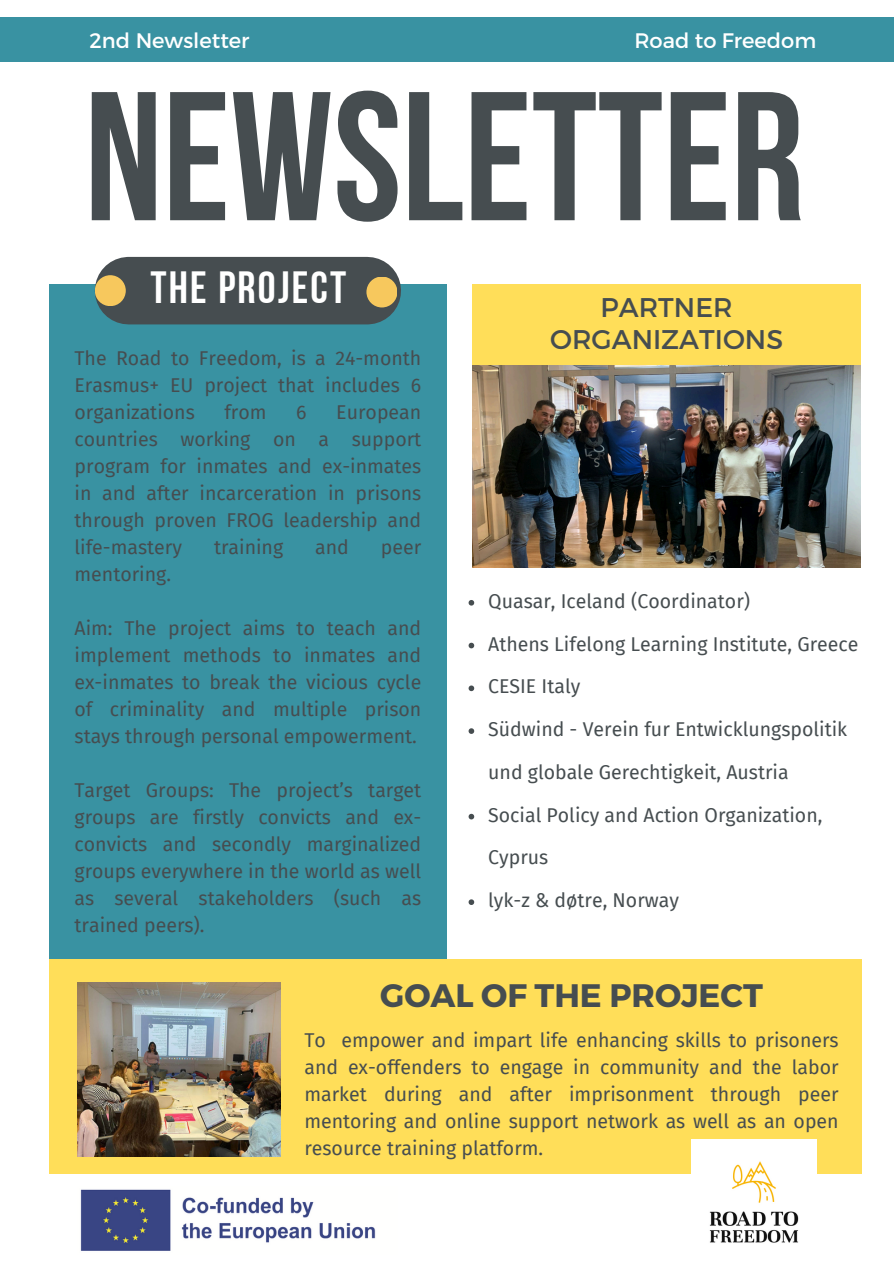
<style>
.page{position:relative;width:894px;height:1264px;background:#fff}
.page>*{position:absolute;margin:0;border:0;box-sizing:border-box;transform-origin:0 0}
.t1{font:183px "Bebas Neue Cyrillic";color:#464d50}
.t2{font:45px "Bebas Neue Cyrillic";letter-spacing:.05em;color:#fff}
.t3{font:700 32.55px "Montserrat";color:#464d50}
.t4{font:27px/31.5px "Montserrat";color:#464d50;text-align:center}
.t5{font:21px "Montserrat";color:#fff}
.t6{font:19.5px/27px "Fira Sans";color:#464d50;text-align:justify}
</style>
<div class="page">
<img style="left:472px;top:365px;width:388px;height:202px">
<div style="left:49px;top:284px;width:397px;height:675px;background:#3992a2"></div>
<div style="left:49px;top:959px;width:811px;height:215px;background:#ffde59"></div>
<img style="left:77px;top:982px;width:203px;height:173px">
<div style="left:472px;top:284px;width:388px;height:81px;background:#ffde59"></div>
<div style="left:128px;top:257px;width:239px;height:67px;background:#464d50"></div>
<div style="left:366px;top:276px;width:31px;height:31px;background:#f7c85d;border-radius:50%"></div>
<div style="left:95px;top:275px;width:31px;height:31px;background:#f7c85d;border-radius:50%"></div>
<div style="left:0;top:18px;width:893px;height:44px;background:#3992a2"></div>
<img style="left:80px;top:1189px;width:296px;height:62px">
<img style="left:691px;top:1139px;width:125px;height:104px">
<svg style="left:468px;top:600px;width:6px;height:5px"></svg>
<svg style="left:468px;top:642px;width:6px;height:6px"></svg>
<svg style="left:468px;top:685px;width:6px;height:6px"></svg>
<svg style="left:468px;top:728px;width:6px;height:6px"></svg>
<svg style="left:468px;top:813px;width:6px;height:6px"></svg>
<svg style="left:468px;top:899px;width:6px;height:6px"></svg>
<p class="t5" style="left:90px;top:26px;width:161px">2nd Newsletter</p>
<p class="t5" style="left:634px;top:27px;width:183px">Road to Freedom</p>
<p class="t1" style="left:85px;top:83px;width:721px">NEWSLETTER</p>
<p class="t2" style="left:150px;top:269px;width:197px">THE PROJECT</p>
<p class="t6" style="left:74px;top:345px;width:348px">The Road to Freedom, is a 24-month Erasmus+ EU project that includes 6 organizations</p>
<p class="t6" style="left:224px;top:399px;width:44px">from</p>
<p class="t6" style="left:296px;top:399px;width:12px">6</p>
<p class="t6" style="left:74px;top:399px;width:348px;text-indent:262px">European countries working on a support program for inmates and ex-inmates in and after incarceration in prisons through proven FROG leadership and life-mastery</p>
<p class="t6" style="left:214px;top:534px;width:71px">training</p>
<p class="t6" style="left:315px;top:534px;width:35px">and</p>
<p class="t6" style="left:381px;top:534px;width:42px">peer</p>
<p class="t6" style="left:74px;top:561px;width:98px">mentoring.</p>
<h3 class="t6" style="left:74px;top:615px;width:348px">Aim: The project aims to teach and implement methods to inmates and ex-inmates to break the vicious cycle of criminality and multiple prison stays through personal empowerment.</h3>
<p class="t6" style="left:74px;top:777px;width:348px">Target Groups: The project’s target groups are firstly convicts and ex&shy;convicts and secondly marginalized groups everywhere in the world as well as several stakeholders (such as trained peers).</p>
<h2 class="t4" style="left:550px;top:291px;width:234px">PARTNER<br>ORGANIZATIONS</h2>
<p class="t6" style="left:488px;top:588px;width:263px">Quasar, Iceland (Coordinator)</p>
<p class="t6" style="left:488px;top:630px;width:371px">Athens Lifelong Learning Institute, Greece</p>
<p class="t6" style="left:488px;top:673px;width:94px">CESIE Italy</p>
<p class="t6" style="left:488px;top:708px;width:360px;line-height:42.8px">Südwind - Verein fur Entwicklungspolitik und globale Gerechtigkeit, Austria</p>
<p class="t6" style="left:488px;top:793px;width:335px;line-height:42.8px">Social Policy and Action Organization,<br>Cyprus</p>
<p class="t6" style="left:488px;top:887px;width:192px">lyk-z &amp; døtre, Norway</p>
<h4 class="t3" style="left:380px;top:974px;width:384px">GOAL OF THE PROJECT</h4>
<p class="t6" style="left:304px;top:1027px;width:535px">To empower and impart life enhancing skills to prisoners and ex-offenders to engage in community and the labor market during and after imprisonment through peer mentoring and online support network as well as an open resource training platform.</p>
</div>
